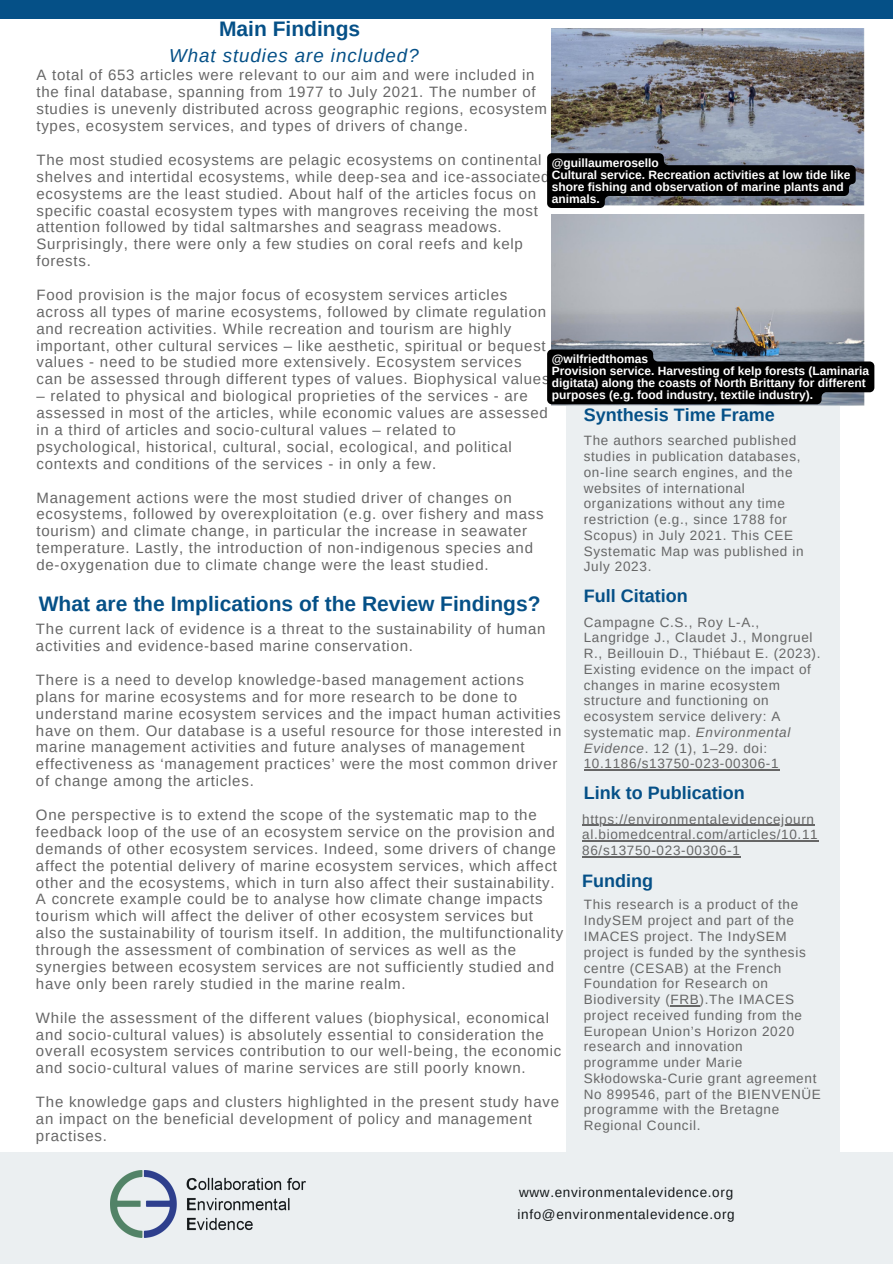
<style>
.page{position:relative;width:893px;height:1264px;background:#fff}
.page>*{position:absolute;margin:0;border:0;box-sizing:border-box;transform-origin:0 0}
.t1{font:700 21px "Arimo";color:#055087}
.t2{font:italic 18.75px "Arimo";letter-spacing:.05em;color:#055087}
.t3{font:700 18px "Arimo";color:#055087}
.t4{font:15px/16.8px "Arimo";letter-spacing:.05em;color:#666}
.t5{font:13.5px/15.8px "Arimo";letter-spacing:.05em;color:#666}
.t6{font:13.5px "Arimo";letter-spacing:.05em;color:#000}
.t7{font:700 12px/12px "Arimo";color:#fff}
.s1{font-style:italic}
</style>
<div class="page">
<div style="left:565px;top:377px;width:274px;height:774px;background:#ebeff1"></div>
<div style="left:0;top:0;width:892px;height:19px;background:#055087"></div>
<div style="left:0;top:1151px;width:892px;height:112px;background:#ebeff1"></div>
<img style="left:552px;top:29px;width:312px;height:176px">
<img style="left:552px;top:215px;width:312px;height:190px">
<hr style="left:583px;top:769px;width:196px;height:1px;background:#666">
<hr style="left:582px;top:824px;width:232px;height:1px;background:#666">
<hr style="left:582px;top:840px;width:236px;height:1px;background:#666">
<hr style="left:582px;top:856px;width:158px;height:1px;background:#666">
<svg style="left:670px;top:1005px;width:29px;height:1px"></svg>
<svg style="left:547px;top:153px;width:308px;height:55px;background:#2e3034"></svg>
<svg style="left:547px;top:349px;width:327px;height:55px;background:#181b1e"></svg>
<p class="t1" style="left:219px;top:17px;width:143px">Main Findings</p>
<p class="t2" style="left:169px;top:45px;width:251px">What studies are included?</p>
<p class="t4" style="left:36px;top:67px;width:512px">A total of 653 articles were relevant to our aim and were included in the final database, spanning from 1977 to July 2021. The number of studies is unevenly distributed across geographic regions, ecosystem types, ecosystem services, and types of drivers of change.</p>
<p class="t4" style="left:36px;top:151px;width:514px">The most studied ecosystems are pelagic ecosystems on continental shelves and intertidal ecosystems, while deep-sea and ice-associated ecosystems are the least studied. About half of the articles focus on specific coastal ecosystem types with mangroves receiving the most attention followed by tidal saltmarshes and seagrass meadows.<br>Surprisingly, there were only a few studies on coral reefs and kelp forests.</p>
<p class="t4" style="left:36px;top:286px;width:514px">Food provision is the major focus of ecosystem services articles across all types of marine ecosystems, followed by climate regulation and recreation activities. While recreation and tourism are highly important, other cultural services – like aesthetic, spiritual or bequest values - need to be studied more extensively. Ecosystem services can be assessed through different types of values. Biophysical values</p>
<p class="t4" style="left:36px;top:387px;width:513px">– related to physical and biological proprieties of the services - are assessed in most of the articles, while economic values are assessed in a third of articles and socio-cultural values – related to psychological, historical, cultural, social, ecological, and political contexts and conditions of the services - in only a few.</p>
<p class="t4" style="left:36px;top:489px;width:508px">Management actions were the most studied driver of changes on ecosystems, followed by overexploitation (e.g. over fishery and mass tourism) and climate change, in particular the increase in seawater temperature. Lastly, the introduction of non-indigenous species and de-oxygenation due to climate change were the least studied.</p>
<p class="t1" style="left:39px;top:591px;width:503px">What are the Implications of the Review Findings?</p>
<p class="t7" style="left:552px;top:156px;width:108px">@guillaumerosello</p>
<p class="t7" style="left:552px;top:168px;width:300px">Cultural service. Recreation activities at low tide like shore fishing and observation of marine plants and animals.</p>
<p class="t7" style="left:552px;top:353px;width:98px">@wilfriedthomas</p>
<p class="t7" style="left:552px;top:365px;width:319px">Provision service. Harvesting of kelp forests (Laminaria digitata) along the coasts of North Brittany for different purposes (e.g. food industry, textile industry).</p>
<p class="t3" style="left:583px;top:404px;width:192px">Synthesis Time Frame</p>
<p class="t5" style="left:583px;top:432px;width:221px">The authors searched published studies in publication databases, on-line search engines, and the websites of international organizations without any time restriction (e.g., since 1788 for<br>Scopus) in July 2021. This CEE<br>Systematic Map was published in<br>July 2023.</p>
<p class="t3" style="left:583px;top:585px;width:105px">Full Citation</p>
<p class="t5" style="left:583px;top:614px;width:238px">Campagne C.S., Roy L-A.,<br>Langridge J., Claudet J., Mongruel<br>R., Beillouin D., Thiébaut E. (2023).<br>Existing evidence on the impact of changes in marine ecosystem structure and functioning on ecosystem service delivery: A systematic map. <span class="s1">Environmental<br>Evidence</span>. 12 (1), 1–29. doi:<br>10.1186/s13750-023-00306-1</p>
<p class="t4" style="left:36px;top:620px;width:511px">The current lack of evidence is a threat to the sustainability of human activities and evidence-based marine conservation.</p>
<p class="t4" style="left:36px;top:671px;width:527px">There is a need to develop knowledge-based management actions plans for marine ecosystems and for more research to be done to understand marine ecosystem services and the impact human activities have on them. Our database is a useful resource for those interested in marine management activities and future analyses of management effectiveness as ‘management practices’ were the most common driver of change among the articles.</p>
<p class="t4" style="left:36px;top:806px;width:528px">One perspective is to extend the scope of the systematic map to the feedback loop of the use of an ecosystem service on the provision and demands of other ecosystem services. Indeed, some drivers of change affect the potential delivery of marine ecosystem services, which affect other and the ecosystems, which in turn also affect their sustainability.<br>A concrete example could be to analyse how climate change impacts tourism which will affect the deliver of other ecosystem services but also the sustainability of tourism itself. In addition, the multifunctionality through the assessment of combination of services as well as the synergies between ecosystem services are not sufficiently studied and have only been rarely studied in the marine realm.</p>
<p class="t4" style="left:36px;top:1009px;width:527px">While the assessment of the different values (biophysical, economical and socio-cultural values) is absolutely essential to consideration the overall ecosystem services contribution to our well-being, the economic and socio-cultural values of marine services are still poorly known.</p>
<p class="t4" style="left:36px;top:1093px;width:524px">The knowledge gaps and clusters highlighted in the present study have an impact on the beneficial development of policy and management practises.</p>
<p class="t3" style="left:583px;top:782px;width:162px">Link to Publication</p>
<p class="t5" style="left:582px;top:811px;width:237px">https://environmentalevidencejourn al.biomedcentral.com/articles/10.11<br>86/s13750-023-00306-1</p>
<p class="t3" style="left:582px;top:870px;width:72px">Funding</p>
<p class="t5" style="left:583px;top:896px;width:239px">This research is a product of the<br>IndySEM project and part of the<br>IMACES project. The IndySEM project is funded by the synthesis centre (CESAB) at the French<br>Foundation for Research on<br>Biodiversity (FRB).The IMACES project received funding from the<br>European Union’s Horizon 2020 research and innovation<br>programme under Marie<br>Skłodowska-Curie grant agreement<br>No 899546, part of the BIENVENÜE programme with the Bretagne<br>Regional Council.</p>
<p class="t6" style="left:519px;top:1184px;width:215px">www.environmentalevidence.org</p>
<p class="t6" style="left:517px;top:1206px;width:219px">info@environmentalevidence.org</p>
</div>
